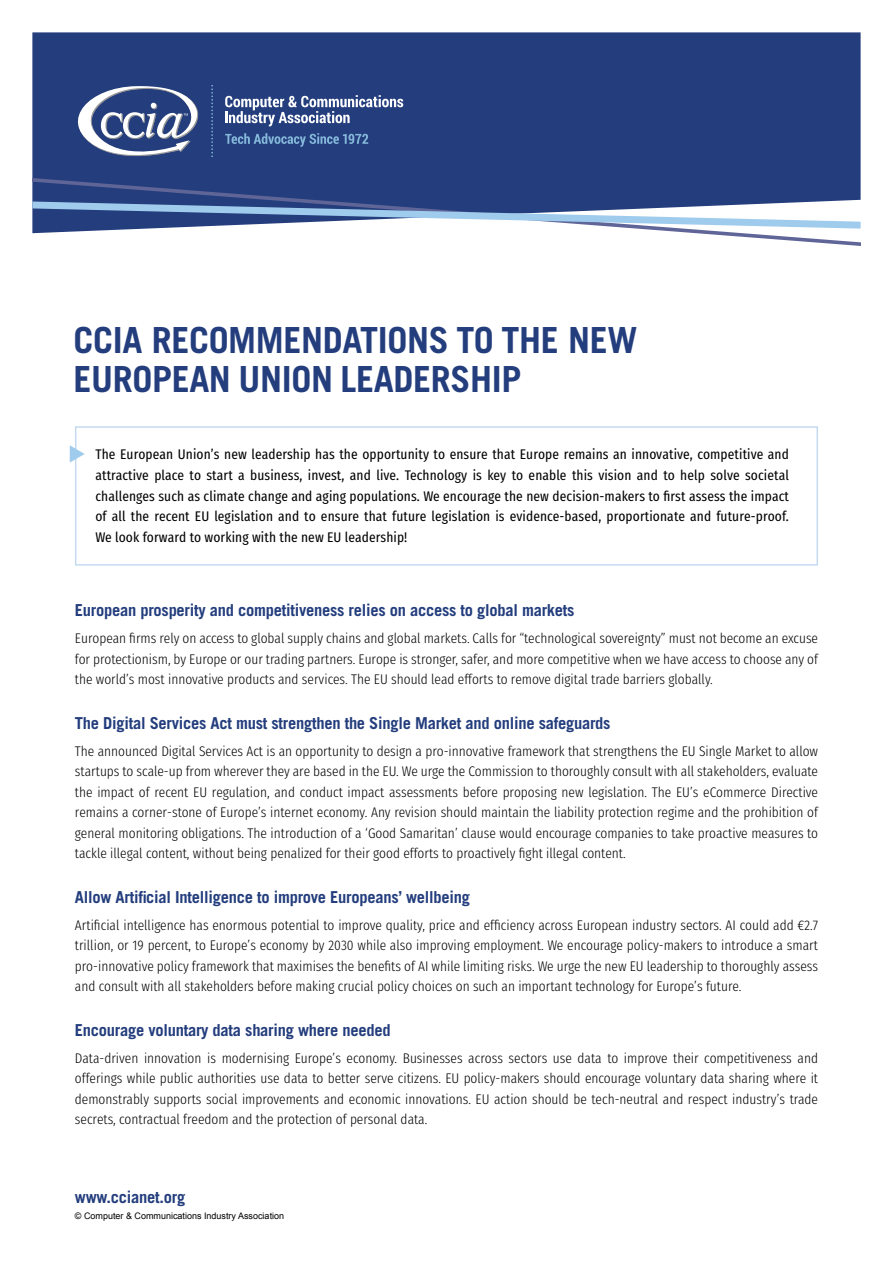
<style>
.page{position:relative;width:893px;height:1263px;background:#fff}
.page>*{position:absolute;margin:0;border:0;box-sizing:border-box;transform-origin:0 0}
.t1{font:700 36px/39px "Trade Gothic";letter-spacing:-.01em;color:#233d7d}
.t2{font:700 16.5px "Trade Gothic";letter-spacing:-.015em;color:#233d7d}
.t3{font:300 13.95px/20.5px "Fira Sans Condensed";color:#000;text-align:justify}
.t4{font:13.95px/20.5px "Fira Sans Condensed";letter-spacing:.01em;color:#000;text-align:justify}
.t5{font:9px "Arial";color:#000}
</style>
<div class="page">
<div style="left:75px;top:426px;width:743px;height:140px;border:2px solid #9ec2e7"></div>
<div style="left:32px;top:32px;width:829px;height:143px;background:#233d7d"></div>
<svg style="left:32px;top:175px;width:829px;height:71px"></svg>
<svg style="left:32px;top:201px;width:829px;height:28px"></svg>
<svg style="left:70px;top:445px;width:15px;height:18px"></svg>
<svg style="left:60px;top:85px;width:140px;height:82px"></svg>
<svg style="left:211px;top:85px;width:2px;height:72px"></svg>
<svg style="left:225px;top:95px;width:178px;height:31px"></svg>
<svg style="left:225px;top:133px;width:143px;height:14px"></svg>
<h1 class="t1" style="left:73px;top:320px;width:565px">CCIA Recommendations to the new<br>European Union leadership</h1>
<p class="t4" style="left:95px;top:443px;width:695px">The European Union’s new leadership has the opportunity to ensure that Europe remains an innovative, competitive and attractive place to start a business, invest, and live. Technology is key to enable this vision and to help solve societal challenges such as climate change and aging populations. We encourage the new decision-makers to first assess the impact of all the recent EU legislation and to ensure that future legislation is evidence-based, proportionate and future-proof.<br>We look forward to working with the new EU leadership!</p>
<p class="t2" style="left:75px;top:600px;width:501px">European prosperity and competitiveness relies on access to global markets</p>
<p class="t3" style="left:75px;top:626px;width:745px">European firms rely on access to global supply chains and global markets. Calls for “technological sovereignty” must not become an excuse for protectionism, by Europe or our trading partners. Europe is stronger, safer, and more competitive when we have access to choose any of the world’s most innovative products and services. The EU should lead efforts to remove digital trade barriers globally.</p>
<p class="t2" style="left:75px;top:712px;width:537px">The Digital Services Act must strengthen the Single Market and online safeguards</p>
<p class="t3" style="left:75px;top:739px;width:745px">The announced Digital Services Act is an opportunity to design a pro-innovative framework that strengthens the EU Single Market to allow startups to scale-up from wherever they are based in the EU. We urge the Commission to thoroughly consult with all stakeholders, evaluate the impact of recent EU regulation, and conduct impact assessments before proposing new legislation. The EU’s eCommerce Directive remains a corner-stone of Europe’s internet economy. Any revision should maintain the liability protection regime and the prohibition of general monitoring obligations. The introduction of a ‘Good Samaritan’ clause would encourage companies to take proactive measures to tackle illegal content, without being penalized for their good efforts to proactively fight illegal content.</p>
<p class="t2" style="left:75px;top:887px;width:397px">Allow Artificial Intelligence to improve Europeans’ wellbeing</p>
<p class="t3" style="left:75px;top:913px;width:745px">Artificial intelligence has enormous potential to improve quality, price and efficiency across European industry sectors. AI could add €2.7 trillion, or 19 percent, to Europe’s economy by 2030 while also improving employment. We encourage policy-makers to introduce a smart pro-innovative policy framework that maximises the benefits of AI while limiting risks. We urge the new EU leadership to thoroughly assess and consult with all stakeholders before making crucial policy choices on such an important technology for Europe’s future.</p>
<p class="t2" style="left:75px;top:1020px;width:317px">Encourage voluntary data sharing where needed</p>
<p class="t3" style="left:75px;top:1046px;width:745px">Data-driven innovation is modernising Europe’s economy. Businesses across sectors use data to improve their competitiveness and offerings while public authorities use data to better serve citizens. EU policy-makers should encourage voluntary data sharing where it demonstrably supports social improvements and economic innovations. EU action should be tech-neutral and respect industry’s trade secrets, contractual freedom and the protection of personal data.</p>
<p class="t2" style="left:75px;top:1187px;width:112px">www.ccianet.org</p>
<p class="t5" style="left:75px;top:1210px;width:211px">© Computer &amp; Communications Industry Association</p>
</div>
